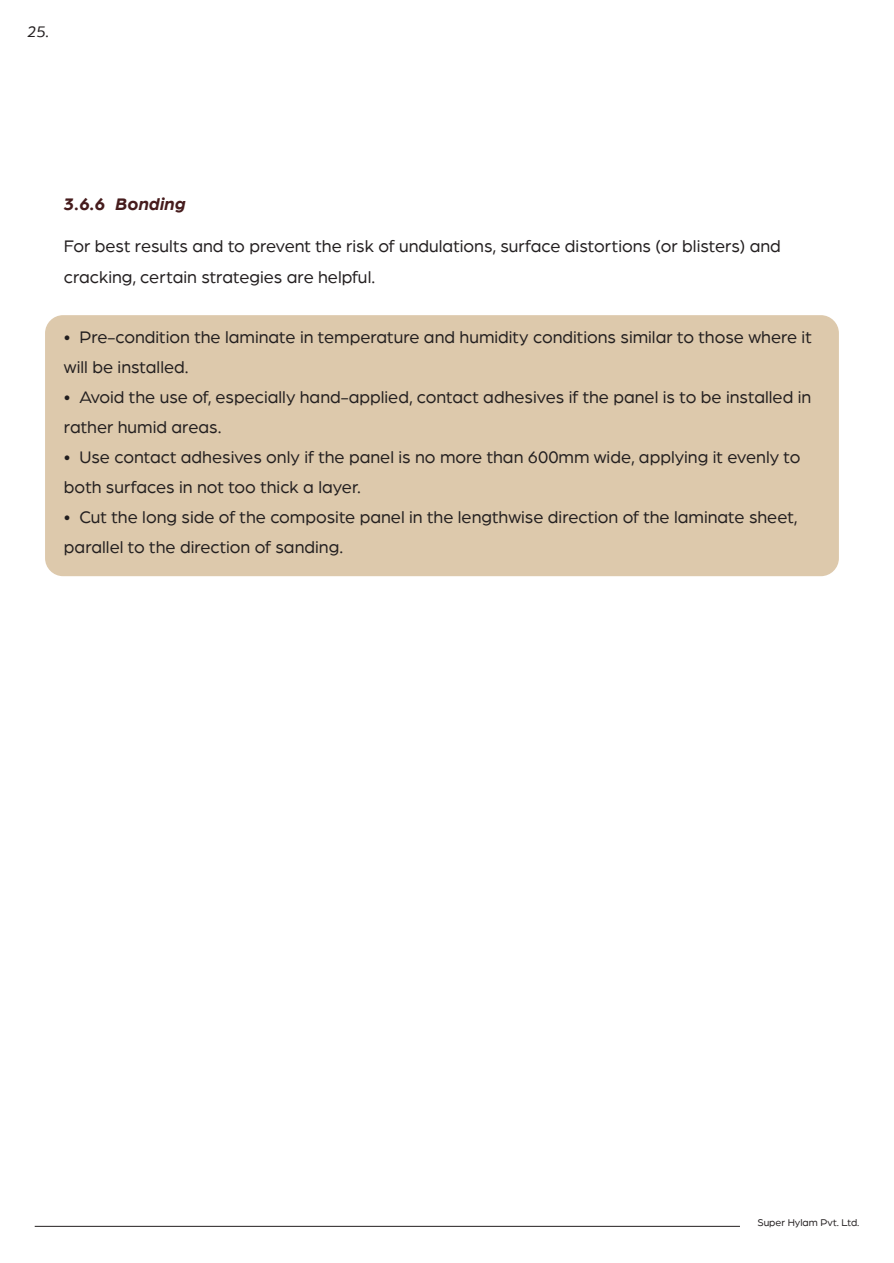
<style>
.page{position:relative;width:894px;height:1263px;background:#fff}
.page>*{position:absolute;margin:0;border:0;box-sizing:border-box;transform-origin:0 0}
.t1{font:18px/30px "Arboria";color:#231f20}
.t2{font:italic 700 18px "Arboria";color:#461c1d}
.t3{font:italic 16.5px "Arboria";color:#231f20}
.t4{font:10.5px "Arboria";color:#231f20}
</style>
<div class="page">
<div style="left:45px;top:315px;width:793px;height:261px;background:#ddc9ac;border-radius:18px"></div>
<hr style="left:35px;top:1226px;width:704px;height:1px;background:#231f20">
<p class="t3" style="left:27px;top:20px;width:24px">25.</p>
<p class="t2" style="left:64px;top:192px;width:123px">3.6.6 Bonding</p>
<p class="t1" style="left:64px;top:231px;width:718px">For best results and to prevent the risk of undulations, surface distortions (or blisters) and cracking, certain strategies are helpful.</p>
<p class="t1" style="left:64px;top:321px;width:749px">• Pre-condition the laminate in temperature and humidity conditions similar to those where it will be installed.</p>
<p class="t1" style="left:64px;top:381px;width:748px">• Avoid the use of, especially hand-applied, contact adhesives if the panel is to be installed in rather humid areas.</p>
<p class="t1" style="left:64px;top:441px;width:737px">• Use contact adhesives only if the panel is no more than 600mm wide, applying it evenly to both surfaces in not too thick a layer.</p>
<p class="t1" style="left:64px;top:501px;width:735px">• Cut the long side of the composite panel in the lengthwise direction of the laminate sheet, parallel to the direction of sanding.</p>
<p class="t4" style="left:757px;top:1216px;width:104px">Super Hylam Pvt. Ltd.</p>
</div>
